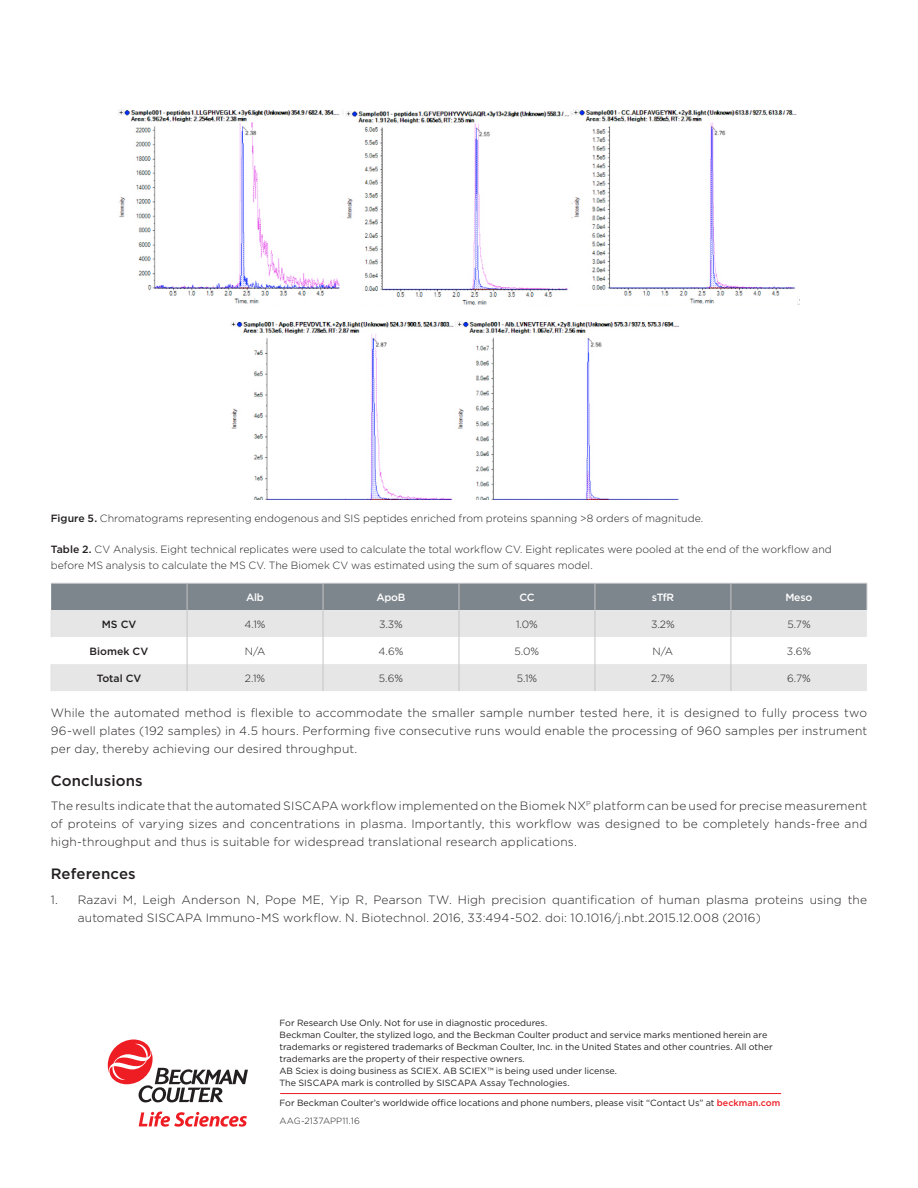
<style>
.page{position:relative;width:918px;height:1188px;background:#fff}
.page>*{position:absolute;margin:0;border:0;box-sizing:border-box;transform-origin:0 0}
.Doc_-_Header{font:500 15px "Gotham";letter-spacing:.01em;color:#231f20}
.Doc_-_Body{font:300 12px/18px "Gotham";letter-spacing:.015em;color:#231f20;text-align:justify}
.t1{font:300 10.5px/16.5px "Gotham";color:#231f20}
.t2{font:500 10.5px "Gotham";color:#231f20}
.t3{font:500 10.5px "Gotham";letter-spacing:-.025em;color:#fff}
.t4{font:9px/12px "Gotham";color:#231f20}
.t5{font:300 9px "Gotham";letter-spacing:.005em;color:#231f20}
.s1{font-weight:500}
.s2{font-weight:500;color:#ee1d23}
</style>
<div class="page">
<div style="left:323px;top:583px;width:136px;height:27px;background:#7e868d"></div>
<div style="left:459px;top:583px;width:136px;height:27px;background:#7e868d"></div>
<div style="left:595px;top:583px;width:136px;height:27px;background:#7e868d"></div>
<div style="left:731px;top:583px;width:136px;height:27px;background:#7e868d"></div>
<div style="left:324px;top:610px;width:543px;height:81px;background:#e6e6e7"></div>
<div style="left:323px;top:637px;width:136px;height:27px;background:#fff"></div>
<div style="left:459px;top:637px;width:136px;height:27px;background:#fff"></div>
<div style="left:595px;top:637px;width:136px;height:27px;background:#fff"></div>
<div style="left:731px;top:637px;width:136px;height:27px;background:#fff"></div>
<svg style="left:866px;top:584px;width:1px;height:26px"></svg>
<svg style="left:51px;top:584px;width:273px;height:107px"></svg>
<svg style="left:459px;top:584px;width:1px;height:107px"></svg>
<svg style="left:595px;top:584px;width:1px;height:107px"></svg>
<svg style="left:731px;top:584px;width:1px;height:107px"></svg>
<hr style="left:51px;top:583px;width:136px;height:1px;background:#dedfe1">
<hr style="left:187px;top:583px;width:136px;height:1px;background:#dedfe1">
<hr style="left:323px;top:583px;width:136px;height:1px;background:#dedfe1">
<hr style="left:459px;top:583px;width:136px;height:1px;background:#dedfe1">
<hr style="left:595px;top:583px;width:136px;height:1px;background:#dedfe1">
<hr style="left:731px;top:583px;width:136px;height:1px;background:#dedfe1">
<img style="left:118px;top:110px;width:682px;height:390px">
<hr style="left:280px;top:1093px;width:501px;height:1px;background:#ee1d23">
<svg style="left:108px;top:1040px;width:140px;height:62px"></svg>
<svg style="left:139px;top:1111px;width:108px;height:16px"></svg>
<p class="t1" style="left:51px;top:510px;width:654px"><span class="s1">Figure 5.</span> Chromatograms representing endogenous and SIS peptides enriched from proteins spanning &gt;8 orders of magnitude.</p>
<p class="t1" style="left:51px;top:540px;width:783px"><span class="s1">Table 2.</span> CV Analysis. Eight technical replicates were used to calculate the total workflow CV. Eight replicates were pooled at the end of the workflow and before MS analysis to calculate the MS CV. The Biomek CV was estimated using the sum of squares model.</p>
<p class="t3" style="left:246px;top:590px;width:19px">Alb</p>
<p class="t3" style="left:377px;top:590px;width:31px">ApoB</p>
<p class="t3" style="left:519px;top:590px;width:17px">CC</p>
<p class="t3" style="left:652px;top:590px;width:24px">sTfR</p>
<p class="t3" style="left:785px;top:590px;width:28px">Meso</p>
<p class="t2" style="left:102px;top:617px;width:36px">MS CV</p>
<p class="t1" style="left:245px;top:616px;width:23px">4.1%</p>
<p class="t1" style="left:379px;top:616px;width:25px">3.3%</p>
<p class="t1" style="left:516px;top:616px;width:23px">1.0%</p>
<p class="t1" style="left:651px;top:616px;width:25px">3.2%</p>
<p class="t1" style="left:787px;top:616px;width:25px">5.7%</p>
<p class="t2" style="left:90px;top:644px;width:60px">Biomek CV</p>
<p class="t1" style="left:245px;top:643px;width:22px">N/A</p>
<p class="t1" style="left:379px;top:643px;width:26px">4.6%</p>
<p class="t1" style="left:515px;top:643px;width:26px">5.0%</p>
<p class="t1" style="left:653px;top:643px;width:22px">N/A</p>
<p class="t1" style="left:787px;top:643px;width:26px">3.6%</p>
<p class="t2" style="left:97px;top:671px;width:46px">Total CV</p>
<p class="t1" style="left:245px;top:670px;width:22px">2.1%</p>
<p class="t1" style="left:379px;top:670px;width:26px">5.6%</p>
<p class="t1" style="left:517px;top:670px;width:22px">5.1%</p>
<p class="t1" style="left:651px;top:670px;width:25px">2.7%</p>
<p class="t1" style="left:787px;top:670px;width:25px">6.7%</p>
<p class="Doc_-_Body" style="left:51px;top:703px;width:818px">While the automated method is flexible to accommodate the smaller sample number tested here, it is designed to fully process two 96-well plates (192 samples) in 4.5 hours. Performing five consecutive runs would enable the processing of 960 samples per instrument per day, thereby achieving our desired throughput.</p>
<p class="Doc_-_Header" style="left:51px;top:770px;width:93px">Conclusions</p>
<p class="Doc_-_Body" style="left:51px;top:797px;width:818px">The results indicate that the automated SISCAPA workflow implemented on the Biomek NX<sup>P</sup> platform can be used for precise measurement of proteins of varying sizes and concentrations in plasma. Importantly, this workflow was designed to be completely hands-free and high-throughput and thus is suitable for widespread translational research applications.</p>
<p class="Doc_-_Header" style="left:51px;top:864px;width:86px">References</p>
<p class="Doc_-_Body" style="left:78px;top:891px;width:791px;text-indent:-27px">1. Razavi M, Leigh Anderson N, Pope ME, Yip R, Pearson TW. High precision quantification of human plasma proteins using the automated SISCAPA Immuno-MS workflow. N. Biotechnol. 2016, 33:494-502. doi: 10.1016/j.nbt.2015.12.008 (2016)</p>
<p class="t4" style="left:279px;top:1016px;width:269px">For Research Use Only. Not for use in diagnostic procedures.</p>
<p class="t4" style="left:279px;top:1028px;width:495px">Beckman Coulter, the stylized logo, and the Beckman Coulter product and service marks mentioned herein are trademarks or registered trademarks of Beckman Coulter, Inc. in the United States and other countries. All other trademarks are the property of their respective owners.</p>
<p class="t4" style="left:279px;top:1064px;width:339px">AB Sciex is doing business as SCIEX. AB SCIEX™ is being used under license.</p>
<p class="t4" style="left:279px;top:1076px;width:292px">The SISCAPA mark is controlled by SISCAPA Assay Technologies.</p>
<p class="t4" style="left:279px;top:1097px;width:502px">For Beckman Coulter’s worldwide office locations and phone numbers, please visit “Contact Us” at <span class="s2">beckman.com</span></p>
<p class="t5" style="left:279px;top:1116px;width:82px">AAG-2137APP11.16</p>
</div>
